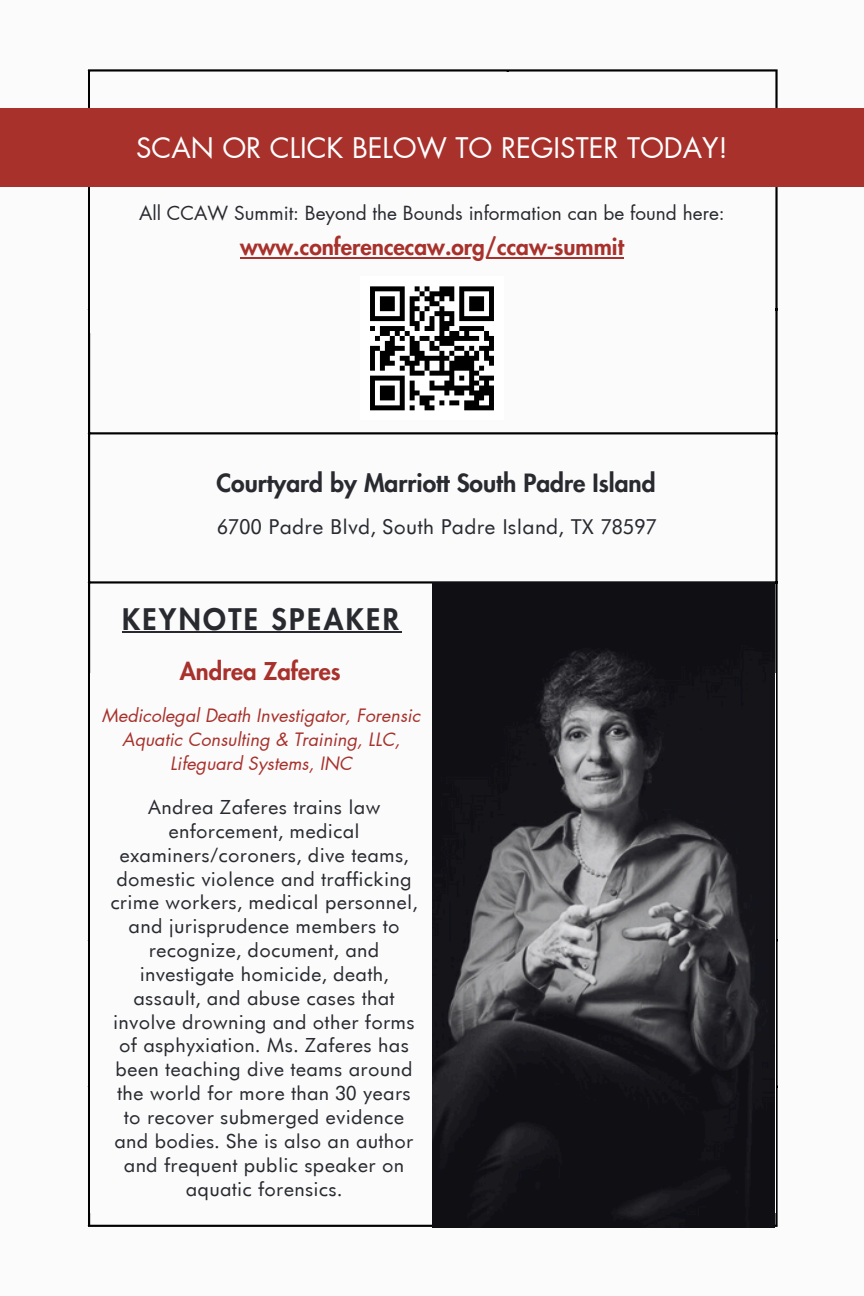
<style>
.page{position:relative;width:864px;height:1296px;background:#fbfbfb}
.page>*{position:absolute;margin:0;border:0;box-sizing:border-box;transform-origin:0 0}
.t1{font:800 29px "Futura LT Pro";letter-spacing:.085em;color:#282a30}
.t2{font:27.8px "Futura LT Pro";color:#fff}
.t3{font:800 24.6px "Futura LT Pro";color:#282a30}
.t4{font:800 24px "Futura LT Pro";color:#a8312c}
.t5{font:800 22.6px "Futura LT Pro";color:#a8312c}
.t6{font:20.2px "Futurist";color:#282a30}
.t7{font:19px/23.8px "Futurist";color:#282a30;text-align:center}
.t8{font:19px "Futura LT Pro";color:#282a30}
.t9{font:italic 18px/24px "Futura LT Pro";color:#a8312c;text-align:center}
</style>
<div class="page">
<hr style="left:88px;top:72px;width:2px;height:1153px;background:#000">
<hr style="left:775px;top:72px;width:3px;height:1153px;background:#000">
<hr style="left:88px;top:69px;width:690px;height:3px;background:#000">
<hr style="left:88px;top:432px;width:690px;height:2px;background:#000">
<hr style="left:88px;top:581px;width:690px;height:3px;background:#000">
<hr style="left:88px;top:1225px;width:690px;height:2px;background:#000">
<img style="left:433px;top:582px;width:342px;height:645px">
<div style="left:0;top:108px;width:864px;height:79px;background:#a8312c"></div>
<div style="left:360px;top:276px;width:144px;height:144px;background:#fff"></div>
<svg style="left:370px;top:286px;width:124px;height:124px"></svg>
<div style="left:425px;top:405px;width:9px;height:5px;background:#000"></div>
<div style="left:464px;top:405px;width:30px;height:5px;background:#000"></div>
<hr style="left:122px;top:631px;width:280px;height:2px;background:#282a30">
<hr style="left:240px;top:257px;width:384px;height:1px;background:#a8312c">
<h3 class="t2" style="left:136px;top:135px;width:593px">SCAN OR CLICK BELOW TO REGISTER TODAY!</h3>
<p class="t8" style="left:139px;top:204px;width:587px">All CCAW Summit: Beyond the Bounds information can be found here:</p>
<p class="t5" style="left:240px;top:237px;width:385px">www.conferencecaw.org/ccaw-summit</p>
<p class="t3" style="left:216px;top:471px;width:441px">Courtyard by Marriott South Padre Island</p>
<p class="t6" style="left:217px;top:514px;width:441px">6700 Padre Blvd, South Padre Island, TX 78597</p>
<h4 class="t1" style="left:122px;top:606px;width:279px">KEYNOTE SPEAKER</h4>
<h3 class="t4" style="left:180px;top:661px;width:163px">Andrea Zaferes</h3>
<h3 class="t9" style="left:102px;top:704px;width:320px">Medicolegal Death Investigator, Forensic<br>Aquatic Consulting &amp; Training, LLC,<br>Lifeguard Systems, INC</h3>
<p class="t7" style="left:110px;top:795px;width:309px">Andrea Zaferes trains law enforcement, medical examiners/coroners, dive teams, domestic violence and trafficking crime workers, medical personnel, and jurisprudence members to recognize, document, and investigate homicide, death, assault, and abuse cases that involve drowning and other forms of asphyxiation. Ms. Zaferes has been teaching dive teams around the world for more than 30 years to recover submerged evidence and bodies. She is also an author and frequent public speaker on aquatic forensics.</p>
</div>
